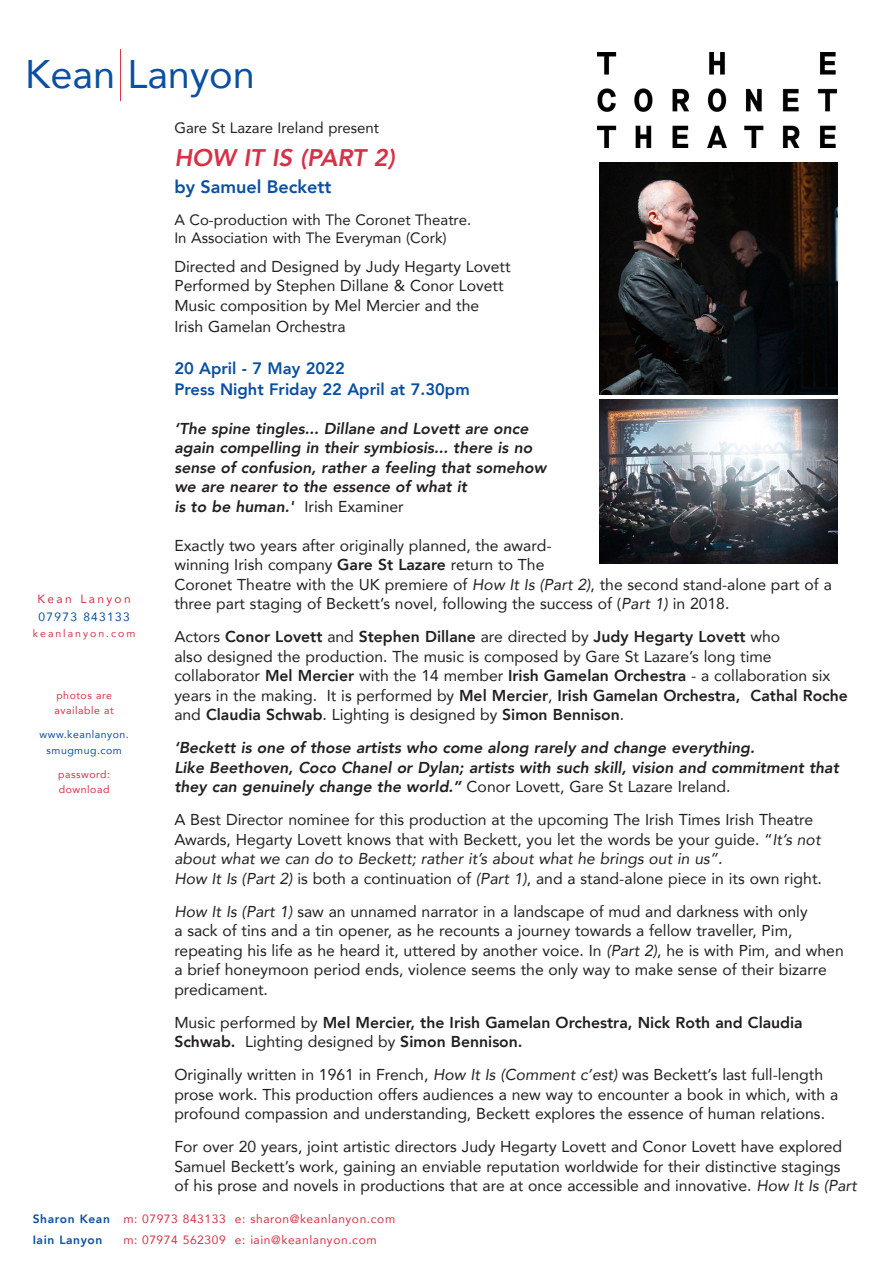
<style>
.page{position:relative;width:893px;height:1263px;background:#fff}
.page>*{position:absolute;margin:0;border:0;box-sizing:border-box;transform-origin:0 0}
.t1{font:39.75px "Avenir";color:#0a4fa2}
.t2{font:italic 800 24px "Avenir";color:#d63247}
.No_Spacing{font:800 18px "Avenir";color:#0a4fa2}
.t3{font:800 16.5px "Avenir";color:#0a4fa2}
.t4{font:15.75px/19.5px "Avenir";color:#231f20}
.t5{font:italic 800 15.75px/19.5px "Avenir";color:#231f20}
.t6{font:800 15.75px/19.5px "Avenir";color:#231f20}
.t7{font:15px "Avenir";color:#231f20}
.t8{font:12px "Avenir";letter-spacing:.05em;color:#d63247}
.t9{font:12px "Avenir";letter-spacing:.11em;color:#0a4fa2}
.t10{font:800 12px "Avenir";letter-spacing:.05em;color:#0a4fa2}
.t11{font:12px "Avenir";letter-spacing:.2em;color:#d63247}
.t12{font:10.5px "Avenir";letter-spacing:.05em;color:#d63247}
.t13{font:10.5px "Avenir";letter-spacing:.05em;color:#0a4fa2}
.t14{font:10.5px "Avenir";letter-spacing:.19em;color:#d63247}
.s1{font-weight:400;font-style:normal}
.s2{font-weight:800}
.s3{font-style:italic}
.s4{font-weight:400}
.s5{font-weight:800;color:#0a4fa2}
</style>
<div class="page">
<hr style="left:120px;top:49px;width:1px;height:52px;background:#d63247">
<img style="left:597px;top:53px;width:240px;height:94px">
<img style="left:600px;top:163px;width:237px;height:232px">
<img style="left:600px;top:400px;width:238px;height:163px">
<p class="t1" style="left:25px;top:42px;width:231px">Kean Lanyon</p>
<p class="t7" style="left:174px;top:116px;width:206px">Gare St Lazare Ireland present</p>
<p class="t2" style="left:174px;top:143px;width:222px">HOW IT IS (PART 2)</p>
<p class="No_Spacing" style="left:174px;top:173px;width:159px">by Samuel Beckett</p>
<p class="t7" style="left:174px;top:208px;width:298px">A Co-production with The Coronet Theatre.</p>
<p class="t7" style="left:174px;top:226px;width:274px">In Association with The Everyman (Cork)</p>
<p class="t4" style="left:174px;top:256px;width:338px">Directed and Designed by Judy Hegarty Lovett</p>
<p class="t4" style="left:174px;top:276px;width:331px">Performed by Stephen Dillane &amp; Conor Lovett</p>
<p class="t4" style="left:174px;top:295px;width:306px">Music composition by Mel Mercier and the</p>
<p class="t4" style="left:174px;top:316px;width:173px">Irish Gamelan Orchestra</p>
<p class="t3" style="left:174px;top:355px;width:172px">20 April - 7 May 2022</p>
<p class="t3" style="left:174px;top:376px;width:297px">Press Night Friday 22 April at 7.30pm</p>
<p class="t5" style="left:174px;top:418px;width:356px">‘The spine tingles... Dillane and Lovett are once</p>
<p class="t5" style="left:174px;top:438px;width:360px">again compelling in their symbiosis... there is no</p>
<p class="t5" style="left:174px;top:457px;width:373px">sense of confusion, rather a feeling that somehow</p>
<p class="t5" style="left:174px;top:477px;width:294px">we are nearer to the essence of what it</p>
<p class="t5" style="left:174px;top:496px;width:231px">is to be human.' <span class="s1">Irish Examiner</span></p>
<p class="t4" style="left:174px;top:535px;width:659px">Exactly two years after originally planned, the award-<br>winning Irish company <span class="s2">Gare St Lazare</span> return to The<br>Coronet Theatre with the UK premiere of <span class="s3">How It Is (Part 2)</span>, the second stand-alone part of a three part staging of Beckett’s novel, following the success of (<span class="s3">Part 1)</span> in 2018.</p>
<p class="t4" style="left:174px;top:626px;width:675px">Actors <span class="s2">Conor Lovett</span> and <span class="s2">Stephen Dillane</span> are directed by <span class="s2">Judy Hegarty Lovett</span> who<br>also designed the production. The music is composed by Gare St Lazare’s long time collaborator <span class="s2">Mel Mercier</span> with the 14 member <span class="s2">Irish Gamelan Orchestra</span> - a collaboration six years in the making. It is performed by <span class="s2">Mel Mercier</span>, <span class="s2">Irish Gamelan Orchestra, Cathal Roche </span>and <span class="s2">Claudia Schwab</span>. Lighting is designed by <span class="s2">Simon Bennison</span>.</p>
<p class="t5" style="left:174px;top:738px;width:666px">‘Beckett is one of those artists who come along rarely and change everything.<br>Like Beethoven, Coco Chanel or Dylan; artists with such skill, vision and commitment that they can genuinely change the world.” <span class="s1">Conor Lovett, Gare St Lazare Ireland.</span></p>
<p class="t4" style="left:174px;top:809px;width:648px">A Best Director nominee for this production at the upcoming The Irish Times Irish Theatre<br>Awards, Hegarty Lovett knows that with Beckett, you let the words be your guide. “<span class="s3">It’s not about what we can do to Beckett; rather it’s about what he brings out in us”.</span></p>
<p class="t4" style="left:174px;top:868px;width:649px"><span class="s3">How It Is (Part 2)</span> is both a continuation of <span class="s3">(Part 1)</span>, and a stand-alone piece in its own right.</p>
<p class="t4" style="left:174px;top:901px;width:671px"><span class="s3">How It Is (Part 1)</span> saw an unnamed narrator in a landscape of mud and darkness with only<br>a sack of tins and a tin opener, as he recounts a journey towards a fellow traveller, Pim, repeating his life as he heard it, uttered by another voice. In <span class="s3">(Part 2)</span>, he is with Pim, and when a brief honeymoon period ends, violence seems the only way to make sense of their bizarre predicament.</p>
<p class="t6" style="left:174px;top:1012px;width:630px"><span class="s4">Music performed by</span> Mel Mercier, the Irish Gamelan Orchestra, Nick Roth and Claudia<br>Schwab. <span class="s4">Lighting designed by</span> Simon Bennison.</p>
<p class="t4" style="left:174px;top:1064px;width:665px">Originally written in 1961 in French, <span class="s3">How It Is (Comment c’est)</span> was Beckett’s last full-length prose work. This production offers audiences a new way to encounter a book in which, with a profound compassion and understanding, Beckett explores the essence of human relations.</p>
<p class="t4" style="left:174px;top:1136px;width:684px">For over 20 years, joint artistic directors Judy Hegarty Lovett and Conor Lovett have explored<br>Samuel Beckett’s work, gaining an enviable reputation worldwide for their distinctive stagings of his prose and novels in productions that are at once accessible and innovative. <span class="s3">How It Is (Part</span></p>
<p class="t8" style="left:33px;top:1209px;width:364px"><span class="s5">Sharon Kean</span> m: 07973 843133 e: sharon@keanlanyon.com</p>
<p class="t10" style="left:33px;top:1231px;width:71px">Iain Lanyon</p>
<p class="t8" style="left:123px;top:1230px;width:255px">m: 07974 562309 e: iain@keanlanyon.com</p>
<p class="t11" style="left:38px;top:589px;width:95px">Kean Lanyon</p>
<p class="t9" style="left:38px;top:607px;width:93px">07973 843133</p>
<p class="t14" style="left:33px;top:625px;width:104px">keanlanyon.com</p>
<p class="t12" style="left:56px;top:686px;width:57px">photos are</p>
<p class="t12" style="left:54px;top:701px;width:61px">available at</p>
<p class="t13" style="left:40px;top:725px;width:91px">www.keanlanyon.</p>
<p class="t13" style="left:47px;top:742px;width:77px">smugmug.com</p>
<p class="t12" style="left:58px;top:766px;width:53px">password:</p>
<p class="t12" style="left:59px;top:781px;width:52px">download</p>
</div>
